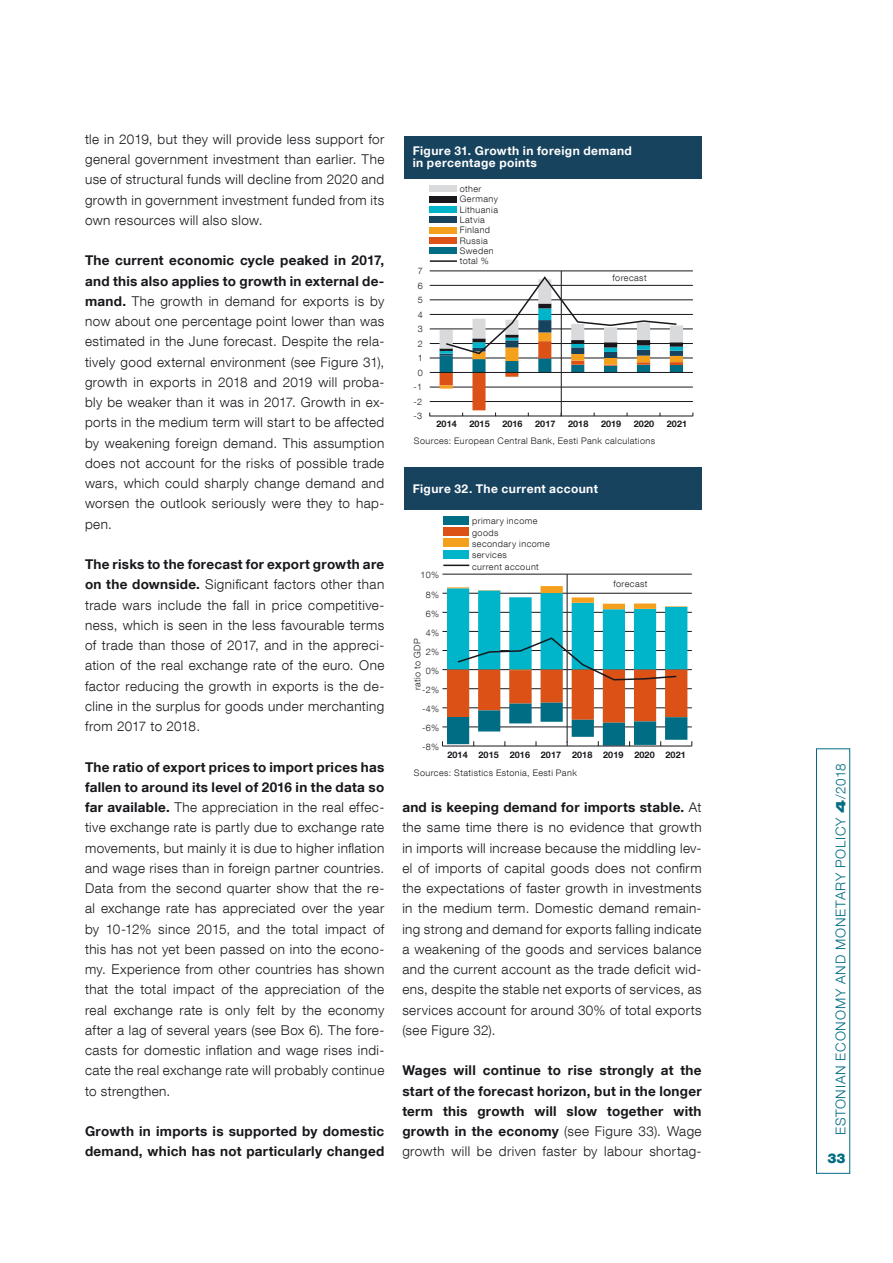
<style>
.page{position:relative;width:893px;height:1263px;background:#fff}
.page>*{position:absolute;margin:0;border:0;box-sizing:border-box;transform-origin:0 0}
.t1{font:300 13.5px/20.2px "Helvetica Neue LT Com";letter-spacing:.03em;color:#1a171c;text-align:justify}
.t2{font:700 13.5px/20.2px "Helvetica Neue LT Com";letter-spacing:.02em;color:#1a171c}
.t3{font:300 13.5px "Helvetica Neue LT Com";letter-spacing:.06em;color:#006d84}
.t4{font:900 13.5px "Helvetica Neue LT Com";color:#006d84}
.t5{font:700 12px/12px "Helvetica Neue LT Com";letter-spacing:.035em;color:#fff}
.t6{font:300 9px/10.4px "Helvetica Neue LT Com";letter-spacing:.05em;color:#1a171c}
.t7{font:700 9px "Helvetica Neue LT Com";letter-spacing:.005em;color:#1a171c}
.s1{font-weight:700}
.s2{font-weight:300}
.s3{font-weight:900;font-stretch:expanded}
</style>
<div class="page">
<div style="left:816px;top:748px;width:34px;height:426px;border:1px solid #006d84"></div>
<div style="left:404px;top:136px;width:298px;height:43px;background:#17435f"></div>
<hr style="left:430px;top:416px;width:263px;height:1px;background:#1a171c">
<hr style="left:430px;top:401px;width:263px;height:1px;background:#1a171c">
<hr style="left:430px;top:387px;width:263px;height:1px;background:#1a171c">
<hr style="left:430px;top:358px;width:263px;height:1px;background:#1a171c">
<hr style="left:430px;top:343px;width:263px;height:1px;background:#1a171c">
<hr style="left:430px;top:329px;width:263px;height:1px;background:#1a171c">
<hr style="left:430px;top:314px;width:263px;height:1px;background:#1a171c">
<hr style="left:430px;top:300px;width:263px;height:1px;background:#1a171c">
<hr style="left:430px;top:285px;width:263px;height:1px;background:#1a171c">
<hr style="left:430px;top:271px;width:263px;height:1px;background:#1a171c">
<hr style="left:430px;top:372px;width:263px;height:1px;background:#1a171c">
<svg style="left:440px;top:275px;width:243px;height:141px"></svg>
<div style="left:430px;top:186px;width:27px;height:6px;background:#d9dadb"></div>
<div style="left:430px;top:196px;width:27px;height:6px;background:#1a171c"></div>
<div style="left:430px;top:206px;width:27px;height:7px;background:#00b4ca"></div>
<div style="left:430px;top:217px;width:27px;height:6px;background:#17435f"></div>
<div style="left:430px;top:227px;width:27px;height:6px;background:#f5a01d"></div>
<div style="left:430px;top:237px;width:27px;height:6px;background:#db5116"></div>
<div style="left:430px;top:248px;width:27px;height:6px;background:#006d84"></div>
<hr style="left:430px;top:260px;width:27px;height:2px;background:#1a171c">
<hr style="left:561px;top:271px;width:1px;height:145px;background:#1a171c">
<div style="left:404px;top:467px;width:298px;height:43px;background:#17435f"></div>
<hr style="left:442px;top:574px;width:250px;height:1px;background:#1a171c">
<hr style="left:442px;top:746px;width:250px;height:1px;background:#1a171c">
<svg style="left:442px;top:586px;width:250px;height:160px"></svg>
<div style="left:443px;top:516px;width:26px;height:8px;background:#006d84"></div>
<div style="left:443px;top:527px;width:26px;height:9px;background:#db5116"></div>
<div style="left:443px;top:539px;width:26px;height:8px;background:#f5a01d"></div>
<div style="left:443px;top:550px;width:26px;height:8px;background:#00b4ca"></div>
<svg style="left:443px;top:565px;width:26px;height:1px"></svg>
<hr style="left:567px;top:574px;width:1px;height:169px;background:#1a171c">
<p class="t1" style="left:85px;top:129px;width:301px">tle in 2019, but they will provide less support for general government investment than earlier. The use of structural funds will decline from 2020 and growth in government investment funded from its own resources will also slow.</p>
<p class="t1" style="left:85px;top:250px;width:301px"><span class="s1">The current economic cycle peaked in 2017, and this also applies to growth in external de&shy;mand.</span> The growth in demand for exports is by now about one percentage point lower than was estimated in the June forecast. Despite the rela&shy;tively good external environment (see Figure 31), growth in exports in 2018 and 2019 will proba&shy;bly be weaker than it was in 2017. Growth in ex&shy;ports in the medium term will start to be affected by weakening foreign demand. This assumption does not account for the risks of possible trade wars, which could sharply change demand and worsen the outlook seriously were they to hap&shy;pen.</p>
<p class="t1" style="left:85px;top:554px;width:301px"><span class="s1">The risks to the forecast for export growth are on the downside.</span> Significant factors other than trade wars include the fall in price competitive&shy;ness, which is seen in the less favourable terms of trade than those of 2017, and in the appreci&shy;ation of the real exchange rate of the euro. One factor reducing the growth in exports is the de&shy;cline in the surplus for goods under merchanting from 2017 to 2018.</p>
<p class="t1" style="left:85px;top:756px;width:301px"><span class="s1">The ratio of export prices to import prices has fallen to around its level of 2016 in the data so far available.</span> The appreciation in the real effec&shy;tive exchange rate is partly due to exchange rate movements, but mainly it is due to higher inflation and wage rises than in foreign partner countries.<br>Data from the second quarter show that the re&shy;al exchange rate has appreciated over the year by 10-12% since 2015, and the total impact of this has not yet been passed on into the econo&shy;my. Experience from other countries has shown that the total impact of the appreciation of the real exchange rate is only felt by the economy after a lag of several years (see Box 6). The fore&shy;casts for domestic inflation and wage rises indi&shy;cate the real exchange rate will probably continue to strengthen.</p>
<p class="t2" style="left:85px;top:1121px;width:301px">Growth in imports is supported by domestic demand, which has not particularly changed</p>
<p class="t5" style="left:413px;top:144px;width:221px">Figure 31. Growth in foreign demand in percentage points</p>
<p class="t6" style="left:418px;top:266px;width:7px">7</p>
<p class="t6" style="left:418px;top:280px;width:7px">6</p>
<p class="t6" style="left:418px;top:295px;width:7px">5</p>
<p class="t6" style="left:418px;top:309px;width:7px">4</p>
<p class="t6" style="left:418px;top:324px;width:7px">3</p>
<p class="t6" style="left:418px;top:338px;width:7px">2</p>
<p class="t6" style="left:418px;top:353px;width:7px">1</p>
<p class="t6" style="left:418px;top:367px;width:7px">0</p>
<p class="t6" style="left:414px;top:382px;width:10px">-1</p>
<p class="t6" style="left:414px;top:396px;width:10px">-2</p>
<p class="t6" style="left:414px;top:411px;width:10px">-3</p>
<p class="t6" style="left:460px;top:183px;width:40px">other<br>Germany<br>Lithuania<br>Latvia<br>Finland<br>Russia<br>Sweden total %</p>
<p class="t6" style="left:612px;top:273px;width:36px">forecast</p>
<p class="t7" style="left:436px;top:418px;width:22px">2014</p>
<p class="t7" style="left:469px;top:418px;width:22px">2015</p>
<p class="t7" style="left:502px;top:418px;width:22px">2016</p>
<p class="t7" style="left:535px;top:418px;width:22px">2017</p>
<p class="t7" style="left:568px;top:418px;width:22px">2018</p>
<p class="t7" style="left:601px;top:418px;width:22px">2019</p>
<p class="t7" style="left:634px;top:418px;width:22px">2020</p>
<p class="t7" style="left:667px;top:418px;width:22px">2021</p>
<p class="t6" style="left:414px;top:436px;width:243px">Sources: European Central Bank, Eesti Pank calculations</p>
<p class="t5" style="left:413px;top:482px;width:187px">Figure 32. The current account</p>
<p class="t6" style="left:420px;top:570px;width:20px">10%</p>
<p class="t6" style="left:426px;top:589px;width:15px">8%</p>
<p class="t6" style="left:426px;top:608px;width:15px">6%</p>
<p class="t6" style="left:426px;top:627px;width:15px">4%</p>
<p class="t6" style="left:412px;top:690px;width:53px;rotate:-90deg">ratio to GDP</p>
<p class="t6" style="left:426px;top:646px;width:15px">2%</p>
<p class="t6" style="left:426px;top:665px;width:15px">0%</p>
<p class="t6" style="left:422px;top:684px;width:18px">-2%</p>
<p class="t6" style="left:422px;top:704px;width:18px">-4%</p>
<p class="t6" style="left:422px;top:723px;width:18px">-6%</p>
<p class="t6" style="left:422px;top:742px;width:18px">-8%</p>
<p class="t6" style="left:472px;top:515px;width:79px;line-height:11.4px">primary income goods<br>secondary income services<br>current account</p>
<p class="t6" style="left:613px;top:578px;width:36px">forecast</p>
<p class="t7" style="left:447px;top:749px;width:240px">2014 2015 2016 2017 2018 2019 2020 2021</p>
<p class="t6" style="left:414px;top:767px;width:164px">Sources: Statistics Estonia, Eesti Pank</p>
<p class="t1" style="left:402px;top:797px;width:301px"><span class="s1">and is keeping demand for imports stable.</span> At the same time there is no evidence that growth in imports will increase because the middling lev&shy;el of imports of capital goods does not confirm the expectations of faster growth in investments in the medium term. Domestic demand remain&shy;ing strong and demand for exports falling indicate a weakening of the goods and services balance and the current account as the trade deficit wid&shy;ens, despite the stable net exports of services, as services account for around 30% of total exports (see Figure 32).</p>
<p class="t2" style="left:402px;top:1060px;width:301px;text-align:justify">Wages will continue to rise strongly at the start of the forecast horizon, but in the longer term this growth will slow together with growth in the economy <span class="s2">(see Figure 33). Wage growth will be driven faster by labour shortag-</span></p>
<p class="t3" style="left:832px;top:1135px;width:373px;rotate:-90deg">ESTONIAN ECONOMY AND MONETARY POLICY <span class="s3">4</span>/2018</p>
<p class="t4" style="left:827px;top:1150px;width:20px">33</p>
</div>
